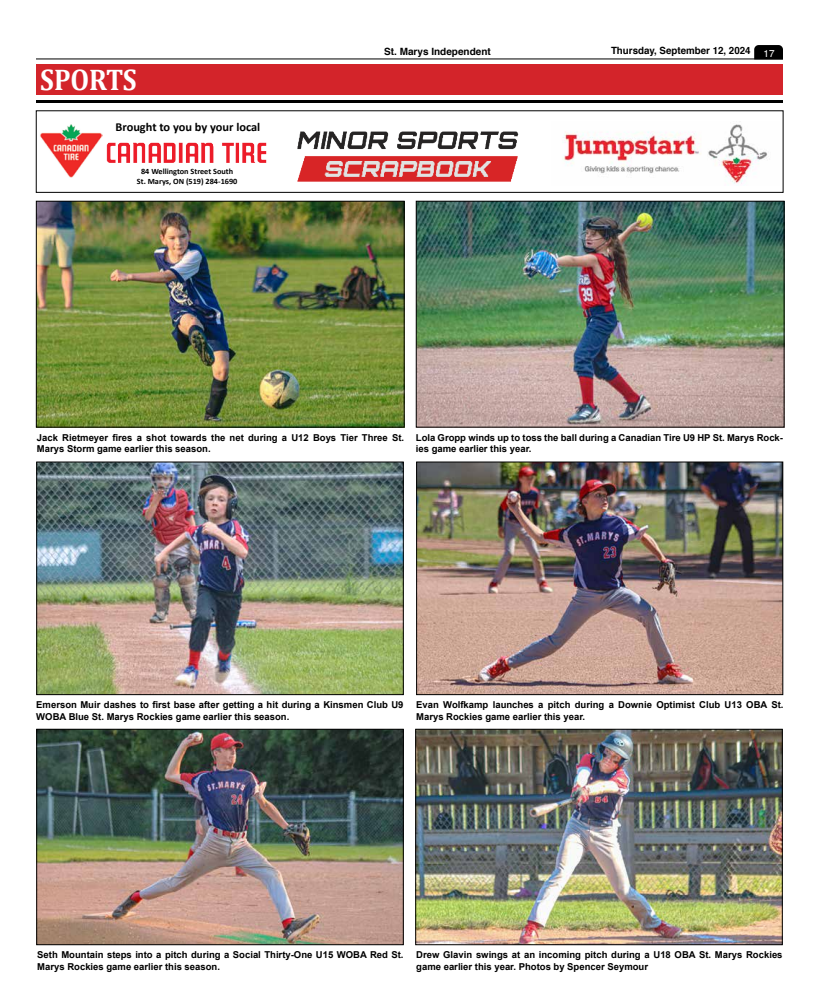
<style>
.page{position:relative;width:819px;height:1008px;background:#fff}
.page>*{position:absolute;margin:0;border:0;box-sizing:border-box;transform-origin:0 0}
.t1{font:700 30px "Cambria";letter-spacing:-.005em;color:#fff;scale:.9 1}
.t2{font:700 12.2px "Calibri";color:#000}
.t3{font:700 10px "Helvetica";color:#000}
.t4{font:10px "Helvetica";color:#fff}
.t5{font:700 9.5px/11.4px "Arial";color:#000}
.t6{font:700 8.1px/9.8px "Calibri";color:#000;text-align:center}
</style>
<div class="page">
<hr style="left:36px;top:58px;width:747px;height:1px;background:#000">
<svg style="left:754px;top:45px;width:29px;height:14px"></svg>
<div style="left:36px;top:64px;width:747px;height:31px;background:#d3242a"></div>
<hr style="left:36px;top:100px;width:747px;height:3px;background:#000">
<img style="left:38px;top:203px;width:364px;height:222px">
<div style="left:36px;top:201px;width:368px;height:226px;border:1px solid #000"></div>
<img style="left:38px;top:464px;width:364px;height:229px">
<div style="left:36px;top:462px;width:368px;height:233px;border:1px solid #000"></div>
<img style="left:38px;top:731px;width:364px;height:212px">
<div style="left:36px;top:729px;width:368px;height:216px;border:1px solid #000"></div>
<img style="left:417px;top:731px;width:364px;height:212px">
<div style="left:415px;top:729px;width:368px;height:216px;border:1px solid #000"></div>
<img style="left:418px;top:203px;width:364px;height:222px">
<div style="left:416px;top:201px;width:368px;height:226px;border:1px solid #000"></div>
<img style="left:418px;top:464px;width:363px;height:229px">
<div style="left:416px;top:462px;width:367px;height:233px;border:1px solid #000"></div>
<img style="left:106px;top:142px;width:161px;height:21px">
<img style="left:40px;top:124px;width:62px;height:53px">
<img style="left:562px;top:124px;width:205px;height:60px">
<img style="left:297px;top:131px;width:222px;height:51px">
<div style="left:36px;top:111px;width:747px;height:82px;border:1px solid #000"></div>
<h1 class="t1" style="left:40px;top:59px;width:109px">SPORTS</h1>
<p class="t2" style="left:115px;top:119px;width:146px">Brought to you by your local</p>
<p class="t6" style="left:137px;top:166px;width:102px">84 Wellington Street South<br>St. Marys, ON (519) 284-1690</p>
<p class="t3" style="left:384px;top:43px;width:108px">St. Marys Independent</p>
<p class="t3" style="left:611px;top:43px;width:141px">Thursday, September 12, 2024</p>
<p class="t4" style="left:764px;top:46px;width:13px">17</p>
<p class="t5" style="left:37px;top:432px;width:369px">Jack Rietmeyer fires a shot towards the net during a U12 Boys Tier Three St.<br>Marys Storm game earlier this season.</p>
<p class="t5" style="left:416px;top:432px;width:369px">Lola Gropp winds up to toss the ball during a Canadian Tire U9 HP St. Marys Rock&shy;ies game earlier this year.</p>
<p class="t5" style="left:36px;top:699px;width:369px">Emerson Muir dashes to first base after getting a hit during a Kinsmen Club U9<br>WOBA Blue St. Marys Rockies game earlier this season.</p>
<p class="t5" style="left:416px;top:699px;width:369px">Evan Wolfkamp launches a pitch during a Downie Optimist Club U13 OBA St.<br>Marys Rockies game earlier this year.</p>
<p class="t5" style="left:37px;top:949px;width:368px">Seth Mountain steps into a pitch during a Social Thirty-One U15 WOBA Red St.<br>Marys Rockies game earlier this season.</p>
<p class="t5" style="left:416px;top:949px;width:368px">Drew Glavin swings at an incoming pitch during a U18 OBA St. Marys Rockies game earlier this year. Photos by Spencer Seymour</p>
</div>
